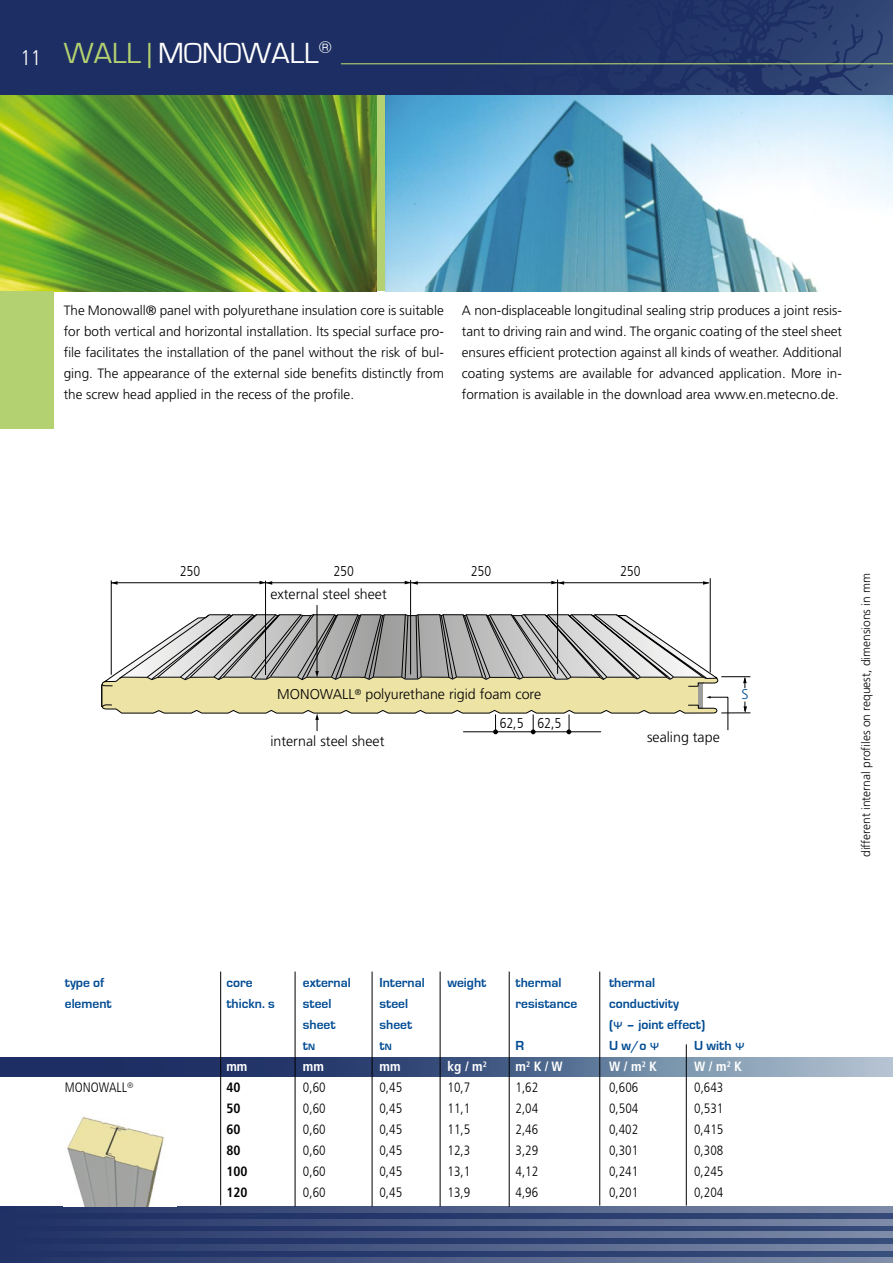
<style>
.page{position:relative;width:893px;height:1263px;background:#fff}
.page>*{position:absolute;margin:0;border:0;box-sizing:border-box;transform-origin:0 0}
.t1{font:30px "Eurostile";color:#fff}
.t2{font:300 condensed 21px "Frutiger LT";color:#fff}
.t3{font:300 14.25px "Frutiger LT Pro";color:#000}
.t4{font:300 condensed 14.25px "Frutiger LT";color:#000}
.t5{font:300 14.25px "Frutiger LT Pro";color:#004b93}
.t6{font:300 13.5px/21px "Frutiger LT Pro";color:#000;text-align:justify}
.t7{font:300 condensed 13.5px "Frutiger LT";color:#000}
.t8{font:700 13.5px "Eurostile";color:#004b93}
.t9{font:700 condensed 13.5px "Frutiger LT Std";color:#fff}
.t10{font:700 condensed 13.5px "Frutiger LT Std";color:#000}
.t11{font:700 13.5px "Eurostile";color:#004b93}
.t12{font:300 12px "Frutiger LT Pro";color:#000}
.s1{color:#b4d171}
.s2{color:#020203}
.s3{font-family:"Arial";font-weight:400}
.s4{font-size:9.45px}
.s5{font-style:inherit}
</style>
<div class="page">
<svg style="left:16px;top:0;width:877px;height:96px;background:#203366"></svg>
<svg style="left:0;top:1213px;width:893px;height:44px;background:#2c3f70"></svg>
<svg style="left:0;top:1206px;width:893px;height:7px;background:#4f5e87"></svg>
<svg style="left:0;top:1219px;width:893px;height:6px;background:#4d5c86"></svg>
<svg style="left:0;top:1232px;width:893px;height:6px;background:#4e5d86"></svg>
<svg style="left:0;top:1244px;width:893px;height:6px;background:#4e5e87"></svg>
<svg style="left:0;top:1257px;width:893px;height:6px;background:#4f5f87"></svg>
<img style="left:0;top:96px;width:377px;height:195px">
<img style="left:386px;top:96px;width:507px;height:195px">
<svg style="left:0;top:1057px;width:893px;height:20px;background:#4c6188"></svg>
<hr style="left:220px;top:971px;width:1px;height:234px;background:#000">
<hr style="left:295px;top:971px;width:1px;height:235px;background:#000">
<hr style="left:372px;top:971px;width:1px;height:235px;background:#000">
<hr style="left:440px;top:971px;width:1px;height:235px;background:#000">
<hr style="left:509px;top:971px;width:1px;height:235px;background:#000">
<hr style="left:599px;top:971px;width:1px;height:234px;background:#000">
<hr style="left:686px;top:1044px;width:1px;height:161px;background:#000">
<hr style="left:341px;top:63px;width:552px;height:1px;background:#b4d171">
<div style="left:0;top:291px;width:53px;height:138px;background:#b4d171"></div>
<hr style="left:111px;top:582px;width:598px;height:1px;background:#000">
<hr style="left:710px;top:578px;width:1px;height:94px;background:#000">
<hr style="left:111px;top:580px;width:1px;height:95px;background:#000">
<svg style="left:703px;top:581px;width:7px;height:4px"></svg>
<svg style="left:111px;top:581px;width:7px;height:4px"></svg>
<hr style="left:557px;top:579px;width:1px;height:95px;background:#000">
<hr style="left:410px;top:580px;width:1px;height:94px;background:#000">
<hr style="left:265px;top:581px;width:1px;height:94px;background:#000">
<svg style="left:259px;top:581px;width:13px;height:4px"></svg>
<svg style="left:405px;top:581px;width:13px;height:4px"></svg>
<svg style="left:551px;top:581px;width:13px;height:4px"></svg>
<hr style="left:317px;top:605px;width:1px;height:66px;background:#000">
<svg style="left:101px;top:614px;width:649px;height:120px"></svg>
<img style="left:67px;top:1117px;width:97px;height:89px">
<h2 class="t2" style="left:21px;top:46px;width:22px">11</h2>
<h1 class="t1" style="left:64px;top:37px;width:270px"><span class="s1">WALL |</span> MONOWALL<sup>®</sup></h1>
<p class="t6" style="left:64px;top:300px;width:382px">The Monowall® panel with polyurethane insulation core is suitable for both vertical and horizontal installation. lts special surface pro&shy;file facilitates the installation of the panel without the risk of bul&shy;ging. The appearance of the external side benefits distinctly from the screw head applied in the recess of the profile.</p>
<p class="t6" style="left:462px;top:300px;width:382px">A non-displaceable longitudinal sealing strip produces a joint resis&shy;tant to driving rain and wind. The organic coating <span class="s2">of the steel sheet ensures efficient protection against all kinds of weather. Additional coating systems are available for advanced application.</span> More in&shy;formation is available in the download area www.en.metecno.de.</p>
<p class="t4" style="left:180px;top:563px;width:22px">250</p>
<p class="t4" style="left:333px;top:563px;width:22px">250</p>
<p class="t4" style="left:471px;top:563px;width:22px">250</p>
<p class="t4" style="left:620px;top:563px;width:22px">250</p>
<p class="t3" style="left:270px;top:586px;width:118px">external steel sheet</p>
<p class="t3" style="left:277px;top:686px;width:265px">MONOWALL<sup>®</sup> polyurethane rigid foam core</p>
<p class="t3" style="left:270px;top:733px;width:116px">internal steel sheet</p>
<p class="t4" style="left:500px;top:714px;width:63px">62,5 62,5</p>
<p class="t3" style="left:647px;top:729px;width:74px">sealing tape</p>
<p class="t5" style="left:741px;top:686px;width:9px">S</p>
<p class="t8" style="left:65px;top:975px;width:41px">type of</p>
<p class="t8" style="left:226px;top:975px;width:28px">core</p>
<p class="t8" style="left:303px;top:975px;width:49px">external</p>
<p class="t8" style="left:379px;top:975px;width:47px">Internal</p>
<p class="t8" style="left:448px;top:975px;width:40px">weight</p>
<p class="t8" style="left:516px;top:975px;width:47px">thermal</p>
<p class="t8" style="left:609px;top:975px;width:47px">thermal</p>
<p class="t8" style="left:65px;top:996px;width:48px">element</p>
<p class="t8" style="left:226px;top:996px;width:50px">thickn. s</p>
<p class="t8" style="left:303px;top:996px;width:30px">steel</p>
<p class="t8" style="left:379px;top:996px;width:30px">steel</p>
<p class="t8" style="left:516px;top:996px;width:63px">resistance</p>
<p class="t8" style="left:609px;top:996px;width:71px">conductivity</p>
<p class="t8" style="left:303px;top:1017px;width:34px">sheet</p>
<p class="t8" style="left:379px;top:1017px;width:34px">sheet</p>
<p class="t8" style="left:609px;top:1017px;width:98px">(<span class="s3">ᴪ</span> – joint effect)</p>
<p class="t8" style="left:303px;top:1038px;width:14px">t<span class="s4">n</span></p>
<p class="t8" style="left:379px;top:1038px;width:14px">t<span class="s4">n</span></p>
<p class="t11" style="left:516px;top:1038px;width:10px">R</p>
<p class="t8" style="left:609px;top:1038px;width:52px"><span class="s5">U</span> w/o <span class="s3">ᴪ</span></p>
<p class="t8" style="left:694px;top:1038px;width:52px"><span class="s5">U</span> with <span class="s3">ᴪ</span></p>
<p class="t9" style="left:226px;top:1058px;width:23px">mm</p>
<p class="t9" style="left:303px;top:1058px;width:23px">mm</p>
<p class="t9" style="left:379px;top:1058px;width:23px">mm</p>
<p class="t9" style="left:448px;top:1058px;width:41px">kg / m<sup>2</sup></p>
<p class="t9" style="left:516px;top:1058px;width:49px">m<sup>2</sup> K / W</p>
<p class="t9" style="left:609px;top:1058px;width:49px">W / m<sup>2</sup> K</p>
<p class="t9" style="left:694px;top:1058px;width:49px">W / m<sup>2</sup> K</p>
<p class="t7" style="left:65px;top:1080px;width:70px">MONOWALL<sup>®</sup></p>
<p class="t10" style="left:226px;top:1079px;width:16px">40</p>
<p class="t7" style="left:303px;top:1080px;width:24px">0,60</p>
<p class="t7" style="left:379px;top:1080px;width:24px">0,45</p>
<p class="t7" style="left:448px;top:1080px;width:24px">10,7</p>
<p class="t7" style="left:516px;top:1080px;width:24px">1,62</p>
<p class="t7" style="left:609px;top:1080px;width:31px">0,606</p>
<p class="t7" style="left:694px;top:1080px;width:31px">0,643</p>
<p class="t10" style="left:226px;top:1100px;width:16px">50</p>
<p class="t7" style="left:303px;top:1101px;width:24px">0,60</p>
<p class="t7" style="left:379px;top:1101px;width:24px">0,45</p>
<p class="t7" style="left:448px;top:1101px;width:24px">11,1</p>
<p class="t7" style="left:516px;top:1101px;width:24px">2,04</p>
<p class="t7" style="left:609px;top:1101px;width:31px">0,504</p>
<p class="t7" style="left:694px;top:1101px;width:31px">0,531</p>
<p class="t10" style="left:226px;top:1121px;width:16px">60</p>
<p class="t7" style="left:303px;top:1122px;width:24px">0,60</p>
<p class="t7" style="left:379px;top:1122px;width:24px">0,45</p>
<p class="t7" style="left:447px;top:1122px;width:24px">11,5</p>
<p class="t7" style="left:516px;top:1122px;width:24px">2,46</p>
<p class="t7" style="left:609px;top:1122px;width:31px">0,402</p>
<p class="t7" style="left:694px;top:1122px;width:31px">0,415</p>
<p class="t10" style="left:226px;top:1142px;width:16px">80</p>
<p class="t7" style="left:303px;top:1143px;width:24px">0,60</p>
<p class="t7" style="left:379px;top:1143px;width:24px">0,45</p>
<p class="t7" style="left:447px;top:1143px;width:24px">12,3</p>
<p class="t7" style="left:516px;top:1143px;width:24px">3,29</p>
<p class="t7" style="left:609px;top:1143px;width:31px">0,301</p>
<p class="t7" style="left:694px;top:1143px;width:31px">0,308</p>
<p class="t10" style="left:226px;top:1163px;width:23px">100</p>
<p class="t7" style="left:303px;top:1164px;width:24px">0,60</p>
<p class="t7" style="left:379px;top:1164px;width:24px">0,45</p>
<p class="t7" style="left:447px;top:1164px;width:24px">13,1</p>
<p class="t7" style="left:516px;top:1164px;width:24px">4,12</p>
<p class="t7" style="left:609px;top:1164px;width:31px">0,241</p>
<p class="t7" style="left:694px;top:1164px;width:31px">0,245</p>
<p class="t10" style="left:226px;top:1184px;width:23px">120</p>
<p class="t7" style="left:303px;top:1185px;width:24px">0,60</p>
<p class="t7" style="left:379px;top:1185px;width:24px">0,45</p>
<p class="t7" style="left:447px;top:1185px;width:24px">13,9</p>
<p class="t7" style="left:516px;top:1185px;width:24px">4,96</p>
<p class="t7" style="left:609px;top:1185px;width:31px">0,201</p>
<p class="t7" style="left:694px;top:1185px;width:31px">0,204</p>
<p class="t12" style="left:859px;top:857px;width:285px;rotate:-90deg">different internal profiles on request, dimensions in mm</p>
</div>
